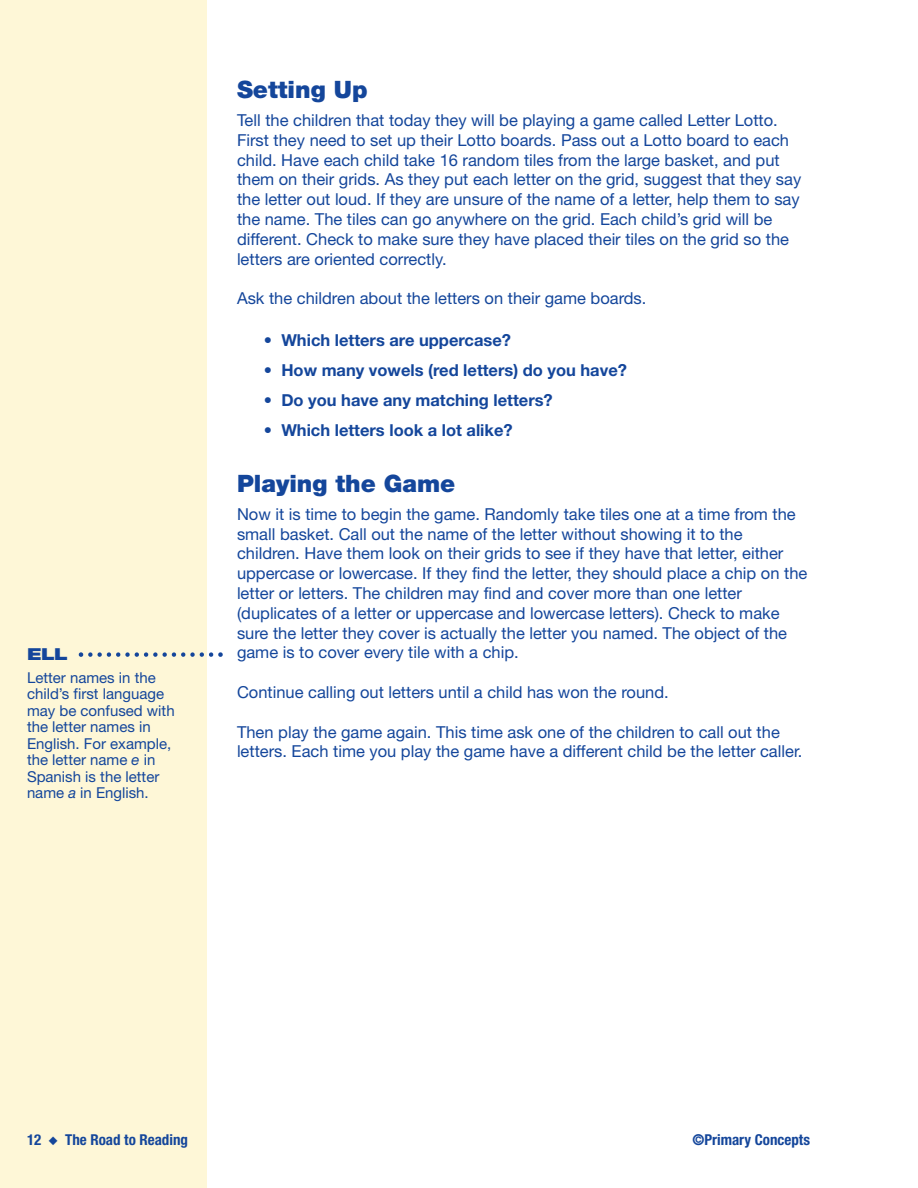
<style>
.page{position:relative;width:918px;height:1188px;background:#fff}
.page>*{position:absolute;margin:0;border:0;box-sizing:border-box;transform-origin:0 0}
.t1{font:900 24px "Helvetica Neue";color:#14469b}
.t2{font:16.5px/19.8px "Helvetica Neue";color:#14469b}
.t3{font:700 16.5px "Helvetica Neue";color:#14469b}
.t4{font:900 expanded 16.5px "Helvetica Neue";color:#14469b}
.t5{font:15px/16.5px "Helvetica Neue";color:#14469b}
.t6{font:700 condensed 15px "Helvetica Neue";color:#14469b}
.s1{font-style:italic}
</style>
<div class="page">
<div style="left:0;top:0;width:207px;height:1188px;background:#fef7d7"></div>
<svg style="left:79px;top:652px;width:144px;height:5px"></svg>
<p class="t4" style="left:27px;top:648px;width:42px">ELL</p>
<p class="t5" style="left:27px;top:671px;width:149px">Letter names in the child’s first language may be confused with the letter names in<br>English. For example, the letter name <span class="s1">e</span> in<br>Spanish is the letter name <span class="s1">a</span> in English.</p>
<h1 class="t1" style="left:237px;top:81px;width:132px">Setting Up</h1>
<p class="t2" style="left:237px;top:112px;width:566px">Tell the children that today they will be playing a game called Letter Lotto.<br>First they need to set up their Lotto boards. Pass out a Lotto board to each child. Have each child take 16 random tiles from the large basket, and put them on their grids. As they put each letter on the grid, suggest that they say the letter out loud. If they are unsure of the name of a letter, help them to say the name. The tiles can go anywhere on the grid. Each child’s grid will be different. Check to make sure they have placed their tiles on the grid so the letters are oriented correctly.</p>
<p class="t2" style="left:237px;top:290px;width:411px">Ask the children about the letters on their game boards.</p>
<p class="t3" style="left:264px;top:334px;width:249px">• Which letters are uppercase?</p>
<p class="t3" style="left:264px;top:364px;width:364px">• How many vowels (red letters) do you have?</p>
<p class="t3" style="left:264px;top:394px;width:290px">• Do you have any matching letters?</p>
<p class="t3" style="left:264px;top:424px;width:250px">• Which letters look a lot alike?</p>
<h1 class="t1" style="left:237px;top:475px;width:220px">Playing the Game</h1>
<p class="t2" style="left:237px;top:506px;width:572px">Now it is time to begin the game. Randomly take tiles one at a time from the small basket. Call out the name of the letter without showing it to the children. Have them look on their grids to see if they have that letter, either uppercase or lowercase. If they find the letter, they should place a chip on the letter or letters. The children may find and cover more than one letter (duplicates of a letter or uppercase and lowercase letters). Check to make sure the letter they cover is actually the letter you named. The object of the game is to cover every tile with a chip.</p>
<p class="t2" style="left:237px;top:684px;width:433px">Continue calling out letters until a child has won the round.</p>
<p class="t2" style="left:237px;top:723px;width:567px">Then play the game again. This time ask one of the children to call out the letters. Each time you play the game have a different child be the letter caller.</p>
<p class="t6" style="left:27px;top:1134px;width:163px">12 ◆ The Road to Reading</p>
<p class="t6" style="left:692px;top:1134px;width:119px">©Primary Concepts</p>
</div>
